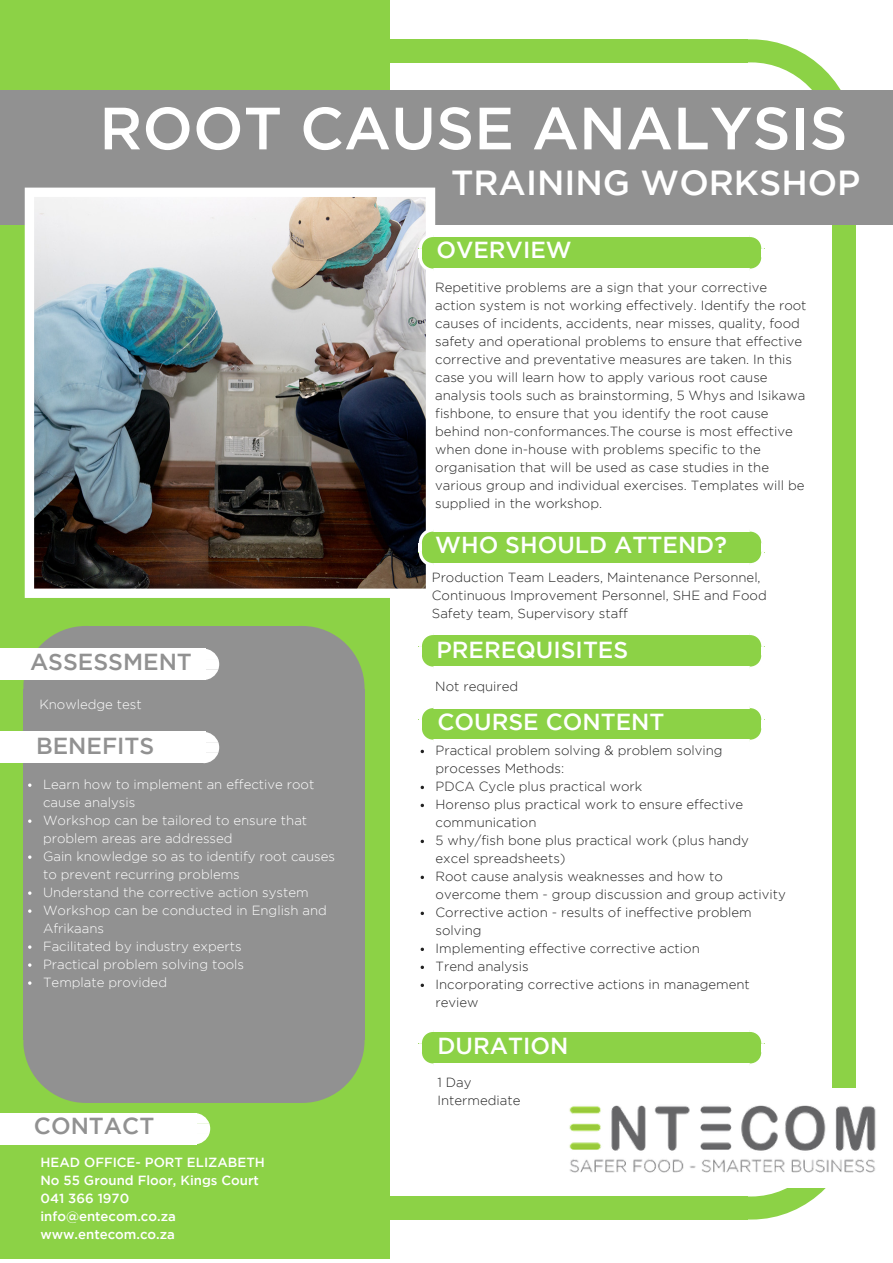
<style>
.page{position:relative;width:893px;height:1263px;background:#fff}
.page>*{position:absolute;margin:0;border:0;box-sizing:border-box;transform-origin:0 0}
.t1{font:500 59.55px "Gotham";color:#fff}
.t2{font:500 34.65px "Gotham";color:#fff}
.t3{font:500 23.1px "Gotham";color:#fff}
.t4{font:500 23.1px "Gotham";color:#919191}
.t5{font:300 13.2px/18px "Gotham";color:#222}
.t6{font:300 13.2px/18px "Gotham";color:#fff}
.t7{font:500 13.2px/18px "Gotham";color:#fff}
</style>
<div class="page">
<svg style="left:743px;top:39px;width:98px;height:51px"></svg>
<div style="left:193px;top:39px;width:555px;height:23px;background:#8cd246"></div>
<div style="left:193px;top:1196px;width:555px;height:23px;background:#8cd246"></div>
<div style="left:832px;top:147px;width:23px;height:967px;background:#8cd246"></div>
<svg style="left:748px;top:1188px;width:78px;height:31px"></svg>
<div style="left:0;top:0;width:389px;height:1259px;background:#8cd246"></div>
<div style="left:0;top:90px;width:892px;height:135px;background:#919191"></div>
<img style="left:25px;top:188px;width:410px;height:410px">
<div style="left:74px;top:669px;width:239px;height:390px;background:#919191"></div>
<div style="left:86px;top:1039px;width:215px;height:58px;background:#919191"></div>
<div style="left:86px;top:1089px;width:215px;height:14px;background:#919191"></div>
<div style="left:29px;top:687px;width:57px;height:355px;background:#919191"></div>
<div style="left:23px;top:689px;width:14px;height:351px;background:#919191"></div>
<div style="left:300px;top:689px;width:59px;height:351px;background:#919191"></div>
<div style="left:350px;top:689px;width:14px;height:351px;background:#919191"></div>
<svg style="left:301px;top:1040px;width:63px;height:63px"></svg>
<div style="left:84px;top:631px;width:218px;height:59px;background:#919191"></div>
<div style="left:85px;top:626px;width:216px;height:14px;background:#919191"></div>
<svg style="left:301px;top:626px;width:63px;height:63px"></svg>
<svg style="left:23px;top:626px;width:62px;height:63px"></svg>
<div style="left:418px;top:543px;width:346px;height:9px;background:#8cd246"></div>
<div style="left:431px;top:552px;width:322px;height:13px;background:#8cd246"></div>
<hr style="left:433px;top:563px;width:318px;height:3px;background:#fff">
<div style="left:433px;top:530px;width:318px;height:13px;background:#8cd246"></div>
<hr style="left:433px;top:528px;width:318px;height:4px;background:#fff">
<svg style="left:749px;top:530px;width:15px;height:35px"></svg>
<svg style="left:419px;top:528px;width:15px;height:38px"></svg>
<svg style="left:420px;top:750px;width:4px;height:3px"></svg>
<svg style="left:420px;top:786px;width:4px;height:3px"></svg>
<svg style="left:420px;top:804px;width:4px;height:3px"></svg>
<svg style="left:420px;top:840px;width:4px;height:3px"></svg>
<svg style="left:420px;top:875px;width:4px;height:4px"></svg>
<svg style="left:420px;top:911px;width:4px;height:4px"></svg>
<svg style="left:420px;top:947px;width:4px;height:4px"></svg>
<svg style="left:420px;top:965px;width:4px;height:4px"></svg>
<svg style="left:420px;top:983px;width:4px;height:4px"></svg>
<div style="left:4px;top:648px;width:201px;height:32px;background:#fff"></div>
<svg style="left:205px;top:649px;width:14px;height:31px"></svg>
<div style="left:0;top:648px;width:5px;height:32px;background:#fff"></div>
<div style="left:581px;top:1091px;width:300px;height:33px;background:#fff"></div>
<div style="left:581px;top:1088px;width:300px;height:8px;background:#fff"></div>
<img style="left:569px;top:1105px;width:307px;height:68px">
<div style="left:4px;top:732px;width:201px;height:31px;background:#fff"></div>
<svg style="left:205px;top:732px;width:14px;height:31px"></svg>
<div style="left:0;top:732px;width:5px;height:31px;background:#fff"></div>
<div style="left:0;top:1113px;width:196px;height:31px;background:#fff"></div>
<svg style="left:23px;top:1040px;width:187px;height:105px"></svg>
<div style="left:418px;top:248px;width:346px;height:10px;background:#8cd246"></div>
<div style="left:431px;top:257px;width:322px;height:13px;background:#8cd246"></div>
<hr style="left:433px;top:268px;width:318px;height:4px;background:#fff">
<div style="left:433px;top:235px;width:318px;height:13px;background:#8cd246"></div>
<hr style="left:433px;top:234px;width:318px;height:3px;background:#fff">
<svg style="left:749px;top:235px;width:15px;height:35px"></svg>
<svg style="left:419px;top:234px;width:15px;height:38px"></svg>
<div style="left:418px;top:646px;width:346px;height:10px;background:#8cd246"></div>
<div style="left:431px;top:655px;width:322px;height:13px;background:#8cd246"></div>
<hr style="left:433px;top:666px;width:318px;height:4px;background:#fff">
<div style="left:433px;top:633px;width:318px;height:13px;background:#8cd246"></div>
<hr style="left:433px;top:632px;width:318px;height:3px;background:#fff">
<svg style="left:749px;top:633px;width:15px;height:35px"></svg>
<svg style="left:419px;top:633px;width:15px;height:35px"></svg>
<div style="left:418px;top:719px;width:346px;height:10px;background:#8cd246"></div>
<div style="left:431px;top:728px;width:322px;height:13px;background:#8cd246"></div>
<hr style="left:433px;top:739px;width:318px;height:4px;background:#fff">
<div style="left:433px;top:706px;width:318px;height:13px;background:#8cd246"></div>
<hr style="left:433px;top:705px;width:318px;height:3px;background:#fff">
<svg style="left:749px;top:706px;width:15px;height:35px"></svg>
<svg style="left:419px;top:707px;width:15px;height:34px"></svg>
<div style="left:418px;top:1043px;width:346px;height:10px;background:#8cd246"></div>
<div style="left:431px;top:1052px;width:322px;height:13px;background:#8cd246"></div>
<hr style="left:433px;top:1063px;width:318px;height:3px;background:#fff">
<div style="left:433px;top:1030px;width:318px;height:13px;background:#8cd246"></div>
<hr style="left:433px;top:1029px;width:318px;height:3px;background:#fff">
<svg style="left:749px;top:1030px;width:15px;height:35px"></svg>
<svg style="left:419px;top:1030px;width:15px;height:35px"></svg>
<svg style="left:28px;top:945px;width:3px;height:4px"></svg>
<svg style="left:28px;top:963px;width:3px;height:4px"></svg>
<svg style="left:28px;top:981px;width:3px;height:4px"></svg>
<h1 class="t1" style="left:99px;top:106px;width:749px">ROOT CAUSE ANALYSIS</h1>
<h2 class="t2" style="left:451px;top:170px;width:411px">TRAINING WORKSHOP</h2>
<h3 class="t3" style="left:436px;top:242px;width:137px">OVERVIEW</h3>
<p class="t5" style="left:435px;top:279px;width:373px">Repetitive problems are a sign that your corrective action system is not working effectively. Identify the root causes of incidents, accidents, near misses, quality, food safety and operational problems to ensure that effective corrective and preventative measures are taken. In this case you will learn how to apply various root cause analysis tools such as brainstorming, 5 Whys and Isikawa fishbone, to ensure that you identify the root cause behind non-conformances.The course is most effective when done in-house with problems specific to the organisation that will be used as case studies in the various group and individual exercises. Templates will be supplied in the workshop.</p>
<h3 class="t3" style="left:435px;top:536px;width:293px">WHO SHOULD ATTEND?</h3>
<h3 class="t4" style="left:30px;top:653px;width:163px">ASSESSMENT</h3>
<p class="t6" style="left:39px;top:696px;width:104px">Knowledge test</p>
<h3 class="t4" style="left:36px;top:737px;width:120px">BENEFITS</h3>
<p class="t6" style="left:43px;top:776px;width:293px">Learn how to implement an effective root cause analysis<br>Workshop can be tailored to ensure that problem areas are addressed<br>Gain knowledge so as to identify root causes to prevent recurring problems<br>Understand the corrective action system<br>Workshop can be conducted in English and<br>Afrikaans<br>Facilitated by industry experts<br>Practical problem solving tools<br>Template provided</p>
<h3 class="t4" style="left:34px;top:1117px;width:122px">CONTACT</h3>
<p class="t7" style="left:40px;top:1154px;width:226px">HEAD OFFICE- PORT ELIZABETH<br>No 55 Ground Floor, Kings Court<br>041 366 1970 info@entecom.co.za www.entecom.co.za</p>
<p class="t5" style="left:432px;top:569px;width:336px">Production Team Leaders, Maintenance Personnel,<br>Continuous Improvement Personnel, SHE and Food<br>Safety team, Supervisory staff</p>
<h3 class="t3" style="left:436px;top:641px;width:193px">PREREQUISITES</h3>
<p class="t5" style="left:435px;top:678px;width:84px">Not required</p>
<h3 class="t3" style="left:437px;top:712px;width:228px">COURSE CONTENT</h3>
<p class="t5" style="left:435px;top:742px;width:352px">Practical problem solving &amp; problem solving processes Methods:<br>PDCA Cycle plus practical work<br>Horenso plus practical work to ensure effective communication<br>5 why/fish bone plus practical work (plus handy excel spreadsheets)<br>Root cause analysis weaknesses and how to overcome them - group discussion and group activity Corrective action - results of ineffective problem solving<br>Implementing effective corrective action<br>Trend analysis<br>Incorporating corrective actions in management review</p>
<h3 class="t3" style="left:437px;top:1037px;width:132px">DURATION</h3>
<p class="t5" style="left:437px;top:1074px;width:84px">1 Day<br>Intermediate</p>
</div>
